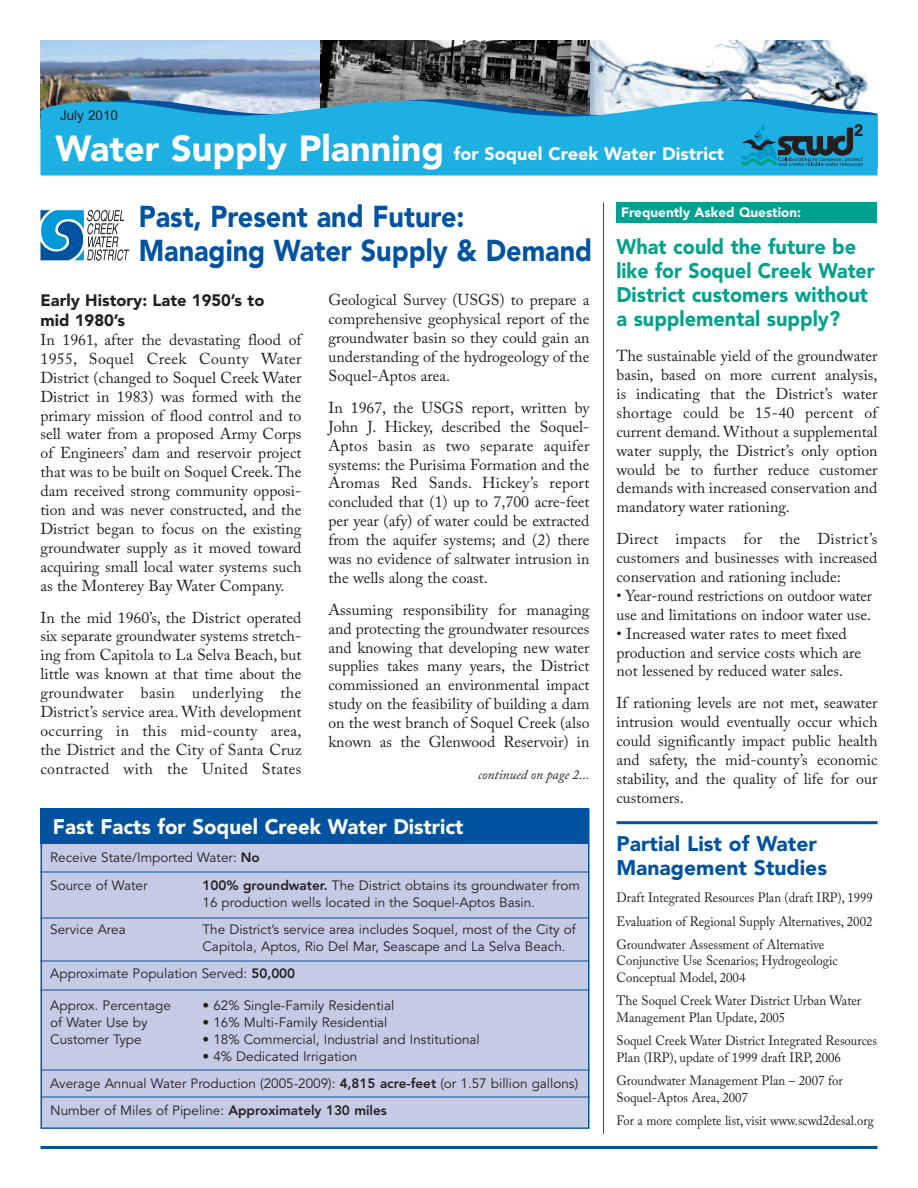
<style>
.page{position:relative;width:918px;height:1188px;background:#fff}
.page>*{position:absolute;margin:0;border:0;box-sizing:border-box;transform-origin:0 0}
.t1{font:900 36px "Avenir";color:#fff}
.t2{font:900 30px/34.5px "Avenir";color:#0153a0;scale:.9 1}
.t3{font:900 21px/24px "Avenir";color:#00a18f;scale:.95 1}
.t4{font:900 21px "Avenir";color:#fff}
.t5{font:900 21px/24px "Avenir";color:#0153a0}
.t6{font:900 18px "Avenir";color:#fff}
.t7{font:900 16.5px/19.8px "Avenir";color:#231f20}
.t8{font:15.75px/18.9px "Adobe Caslon Pro";color:#231f20;text-align:justify}
.t9{font:15.75px/18.9px "Adobe Caslon Pro";color:#231f20;scale:.95 1}
.t10{font:13.5px/17px "Avenir";color:#231f20}
.t11{font:13.5px/16.2px "Adobe Caslon Pro";color:#231f20;scale:.95 1}
.t12{font:13.5px/23.7px "Adobe Caslon Pro";color:#231f20;text-align:justify;scale:.93 1}
.t13{font:900 13.5px "Avenir";color:#fff}
.t14{font:italic 13.5px "Adobe Caslon Pro";color:#231f20}
.t15{font:13.5px "Arial";color:#231f20}
.s1{font-weight:800}
</style>
<div class="page">
<img style="left:40px;top:40px;width:280px;height:59px">
<hr style="left:603px;top:202px;width:1px;height:932px;background:#0153a0">
<hr style="left:40px;top:1146px;width:838px;height:3px;background:#0153a0">
<img style="left:590px;top:40px;width:281px;height:57px">
<svg style="left:320px;top:40px;width:270px;height:57px;background:#535353"></svg>
<svg style="left:72px;top:97px;width:806px;height:72px;background:#9da6ae"></svg>
<svg style="left:40px;top:99px;width:837px;height:77px;background:#2caddc"></svg>
<svg style="left:741px;top:124px;width:122px;height:42px;background:#1c83a6"></svg>
<div style="left:616px;top:202px;width:262px;height:21px;background:#00a18f"></div>
<hr style="left:616px;top:821px;width:262px;height:3px;background:#0153a0">
<div style="left:42px;top:810px;width:546px;height:317px;background:#c5cbe5"></div>
<hr style="left:42px;top:1097px;width:548px;height:1px;background:#0153a0">
<hr style="left:42px;top:1070px;width:548px;height:1px;background:#0153a0">
<hr style="left:40px;top:990px;width:548px;height:1px;background:#0153a0">
<hr style="left:40px;top:961px;width:548px;height:1px;background:#0153a0">
<hr style="left:40px;top:918px;width:548px;height:1px;background:#0153a0">
<hr style="left:40px;top:872px;width:548px;height:1px;background:#0153a0">
<div style="left:40px;top:808px;width:550px;height:36px;background:#0153a0"></div>
<svg style="left:40px;top:210px;width:89px;height:51px"></svg>
<p class="t15" style="left:60px;top:107px;width:60px">July 2010</p>
<h1 class="t1" style="left:56px;top:134px;width:390px">Water Supply Planning</h1>
<p class="t6" style="left:454px;top:147px;width:272px">for Soquel Creek Water District</p>
<h2 class="t2" style="left:139px;top:202px;width:506px">Past, Present and Future:<br>Managing Water Supply &amp; Demand</h2>
<p class="t7" style="left:40px;top:292px;width:225px">Early History: Late 1950’s to mid 1980’s</p>
<p class="t8" style="left:40px;top:332px;width:263px">In 1961, after the devastating flood of 1955, Soquel Creek County Water District (changed to Soquel Creek Water District in 1983) was formed with the primary mission of flood control and to sell water from a proposed Army Corps of Engineers’ dam and reservoir project that was to be built on Soquel Creek.The dam received strong community opposi&shy;tion and was never constructed, and the District began to focus on the existing groundwater supply as it moved toward acquiring small local water systems such as the Monterey Bay Water Company.</p>
<p class="t8" style="left:41px;top:610px;width:263px">In the mid 1960’s, the District operated six separate groundwater systems stretch&shy;ing from Capitola to La Selva Beach, but little was known at that time about the groundwater basin underlying the District’s service area. With development occurring in this mid-county area, the District and the City of Santa Cruz contracted with the United States</p>
<p class="t8" style="left:329px;top:292px;width:263px">Geological Survey (USGS) to prepare a comprehensive geophysical report of the groundwater basin so they could gain an understanding of the hydrogeology of the Soquel-Aptos area.</p>
<p class="t8" style="left:329px;top:400px;width:263px">In 1967, the USGS report, written by John J. Hickey, described the Soquel-Aptos basin as two separate aquifer systems: the Purisima Formation and the Aromas Red Sands. Hickey’s report concluded that (1) up to 7,700 acre-feet per year (afy) of water could be extracted from the aquifer systems; and (2) there was no evidence of saltwater intrusion in the wells along the coast.</p>
<p class="t8" style="left:329px;top:602px;width:263px">Assuming responsibility for managing and protecting the groundwater resources and knowing that developing new water supplies takes many years, the District commissioned an environmental impact study on the feasibility of building a dam on the west branch of Soquel Creek (also known as the Glenwood Reservoir) in</p>
<p class="t14" style="left:478px;top:770px;width:113px">continued on page 2...</p>
<h3 class="t4" style="left:53px;top:818px;width:412px">Fast Facts for Soquel Creek Water District</h3>
<p class="t10" style="left:50px;top:845px;width:211px;line-height:27.5px">Receive State/Imported Water: <span class="s1">No<br></span>Source of Water</p>
<p class="t10" style="left:202px;top:878px;width:379px"><span class="s1">100% groundwater.</span> The District obtains its groundwater from<br>16 production wells located in the Soquel-Aptos Basin.</p>
<p class="t10" style="left:50px;top:922px;width:77px">Service Area</p>
<p class="t10" style="left:202px;top:922px;width:375px">The District’s service area includes Soquel, most of the City of<br>Capitola, Aptos, Rio Del Mar, Seascape and La Selva Beach.</p>
<p class="t10" style="left:50px;top:966px;width:247px">Approximate Population Served: <span class="s1">50,000</span></p>
<p class="t10" style="left:50px;top:998px;width:122px">Approx. Percentage</p>
<p class="t10" style="left:202px;top:998px;width:193px">• 62% Single-Family Residential</p>
<p class="t10" style="left:50px;top:1015px;width:99px">of Water Use by</p>
<p class="t10" style="left:202px;top:1015px;width:187px">• 16% Multi-Family Residential</p>
<p class="t10" style="left:50px;top:1032px;width:93px">Customer Type</p>
<p class="t10" style="left:202px;top:1032px;width:279px">• 18% Commercial, Industrial and Institutional</p>
<p class="t10" style="left:50px;top:1043px;width:529px;line-height:27.2px;text-indent:152px">• 4% Dedicated Irrigation<br>Average Annual Water Production (2005-2009): <span class="s1">4,815 acre-feet</span> (or 1.57 billion gallons)<br>Number of Miles of Pipeline: <span class="s1">Approximately 130 miles</span></p>
<p class="t13" style="left:621px;top:207px;width:182px">Frequently Asked Question:</p>
<h3 class="t3" style="left:617px;top:237px;width:273px">What could the future be like for Soquel Creek Water<br>District customers without a supplemental supply?</h3>
<p class="t8" style="left:616px;top:348px;width:263px">The sustainable yield of the groundwater basin, based on more current analysis, is indicating that the District’s water shortage could be 15-40 percent of current demand. Without a supplemental water supply, the District’s only option would be to further reduce customer demands with increased conservation and mandatory water rationing.</p>
<p class="t8" style="left:617px;top:531px;width:263px">Direct impacts for the District’s customers and businesses with increased conservation and rationing include:</p>
<p class="t9" style="left:616px;top:588px;width:271px">• Year-round restrictions on outdoor water use and limitations on indoor water use.</p>
<p class="t8" style="left:616px;top:626px;width:246px;text-align:left">• Increased water rates to meet fixed production and service costs which are not lessened by reduced water sales.</p>
<p class="t8" style="left:616px;top:695px;width:263px">If rationing levels are not met, seawater intrusion would eventually occur which could significantly impact public health and safety, the mid-county’s economic stability, and the quality of life for our customers.</p>
<h3 class="t5" style="left:616px;top:834px;width:212px">Partial List of Water<br>Management Studies</h3>
<p class="t12" style="left:617px;top:887px;width:277px">Draft Integrated Resources Plan (draft IRP), 1999<br>Evaluation of Regional Supply Alternatives, 2002<br>Groundwater Assessment of Alternative</p>
<p class="t11" style="left:617px;top:954px;width:234px">Conjunctive Use Scenarios; Hydrogeologic<br>Conceptual Model, 2004</p>
<p class="t11" style="left:617px;top:994px;width:259px">The Soquel Creek Water District Urban Water<br>Management Plan Update, 2005</p>
<p class="t11" style="left:617px;top:1034px;width:276px">Soquel Creek Water District Integrated Resources<br>Plan (IRP), update of 1999 draft IRP, 2006</p>
<p class="t11" style="left:617px;top:1074px;width:240px">Groundwater Management Plan – 2007 for<br>Soquel-Aptos Area, 2007</p>
<p class="t12" style="left:617px;top:1111px;width:278px">For a more complete list, visit www.scwd2desal.org</p>
</div>
